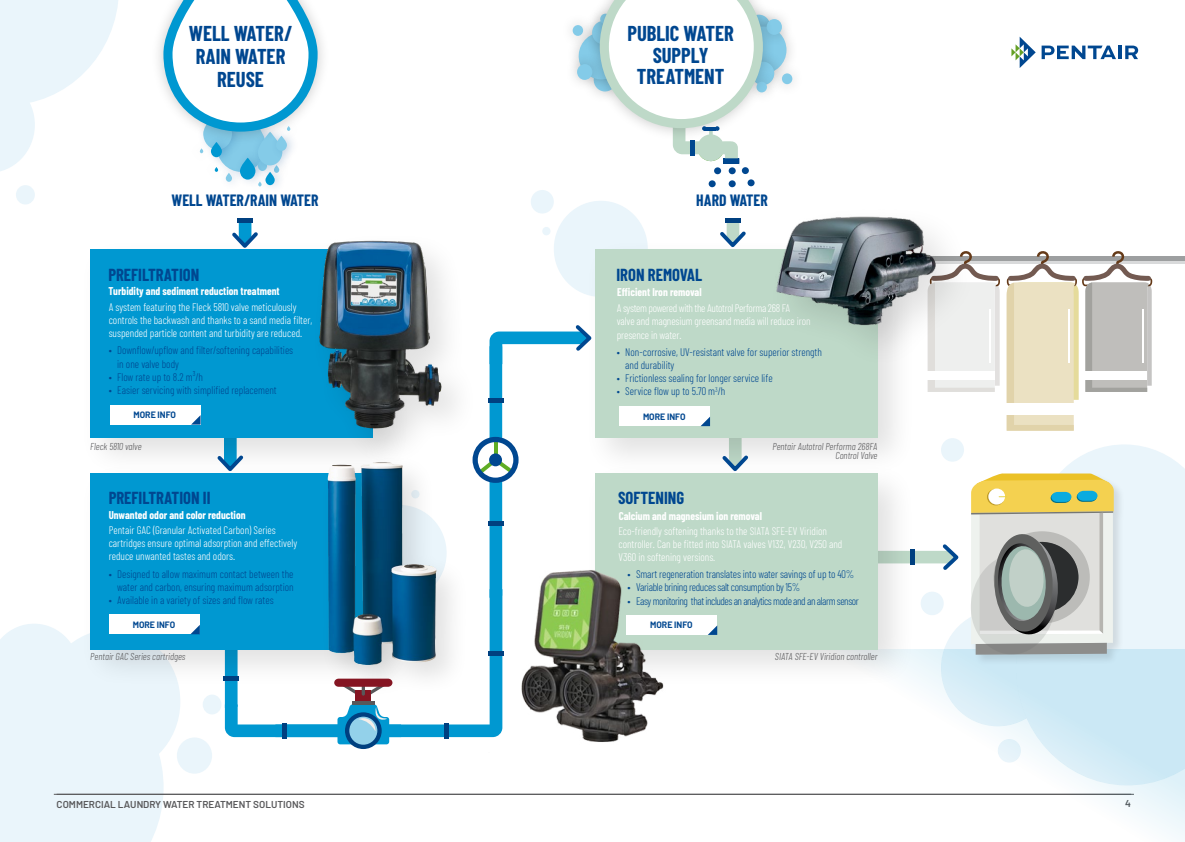
<style>
.page{position:relative;width:1185px;height:842px;background:#fff}
.page>*{position:absolute;margin:0;border:0;box-sizing:border-box;transform-origin:0 0}
.t1{font:700 21px/21.6px "Barlow Condensed";color:#004790;text-align:center}
.t2{font:700 17px "Barlow Condensed";color:#004790}
.t3{font:700 16px "Barlow Condensed";color:#004790}
.t4{font:300 11px/13.2px "Barlow Condensed";color:#fff}
.t5{font:300 11px/13.2px "Barlow Condensed";color:#004790}
.t6{font:700 11px "Barlow Condensed";color:#fff}
.t7{font:300 11px "Barlow Condensed";letter-spacing:-.04em;color:#004790}
.t8{font:300 11px "Barlow Condensed";letter-spacing:-.03em;color:#004790}
.t9{font:italic 300 10px/9px "Barlow Condensed";color:#58585a;text-align:right}
.t10{font:600 10px "Barlow";color:#58585a}
.t11{font:700 9px "Barlow";color:#004790}
</style>
<div class="page">
<div style="left:729px;top:180px;width:7px;height:7px;background:#004790;border-radius:50%"></div>
<div style="left:709px;top:180px;width:7px;height:7px;background:#004790;border-radius:50%"></div>
<div style="left:742px;top:167px;width:7px;height:7px;background:#004790;border-radius:50%"></div>
<div style="left:747px;top:179px;width:8px;height:7px;background:#004790;border-radius:50%"></div>
<div style="left:729px;top:167px;width:7px;height:7px;background:#004790;border-radius:50%"></div>
<div style="left:714px;top:167px;width:7px;height:7px;background:#004790;border-radius:50%"></div>
<div style="left:728px;top:14px;width:71px;height:72px;background:#000;opacity:.21"></div>
<svg style="left:1015px;top:727px;width:170px;height:59px"></svg>
<svg style="left:554px;top:201px;width:93px;height:93px"></svg>
<div style="left:531px;top:190px;width:23px;height:24px;background:#eaf5fb;border-radius:50%"></div>
<div style="left:16px;top:185px;width:19px;height:20px;background:#eaf5fb;border-radius:50%"></div>
<div style="left:941px;top:438px;width:23px;height:24px;background:#eaf5fb;border-radius:50%"></div>
<div style="left:998px;top:739px;width:23px;height:24px;background:#eaf5fb;border-radius:50%"></div>
<div style="left:542px;top:227px;width:9px;height:8px;background:#eaf5fb;border-radius:50%"></div>
<svg style="left:0;top:624px;width:181px;height:218px;background:#eaf4fa"></svg>
<svg style="left:0;top:0;width:118px;height:171px"></svg>
<div style="left:177px;top:737px;width:35px;height:37px;background:#eaf5fb;border-radius:50%"></div>
<div style="left:203px;top:694px;width:19px;height:20px;background:#eaf5fb;border-radius:50%"></div>
<div style="left:739px;top:49px;width:48px;height:49px;background:#000;opacity:.21"></div>
<div style="left:769px;top:61px;width:36px;height:36px;background:#000;opacity:.21"></div>
<div style="left:782px;top:73px;width:10px;height:11px;background:#84cbe8;border-radius:50%"></div>
<div style="left:572px;top:25px;width:11px;height:11px;background:#84cbe8;border-radius:50%"></div>
<div style="left:754px;top:6px;width:40px;height:41px;background:#000;opacity:.21"></div>
<div style="left:766px;top:19px;width:16px;height:16px;background:#84cbe8;border-radius:50%"></div>
<div style="left:564px;top:52px;width:41px;height:41px;background:#000;opacity:.21"></div>
<div style="left:744px;top:69px;width:35px;height:36px;background:#000;opacity:.21"></div>
<div style="left:639px;top:190px;width:186px;height:21px;background:#fff"></div>
<div style="left:587px;top:0;width:189px;height:141px;background:#000;opacity:.21"></div>
<svg style="left:159px;top:0;width:163px;height:186px"></svg>
<div style="left:79px;top:238px;width:333px;height:239px;background:#000;opacity:.12"></div>
<div style="left:90px;top:249px;width:282px;height:189px;background:#0098d1"></div>
<div style="left:584px;top:238px;width:333px;height:239px;background:#000;opacity:.12"></div>
<div style="left:595px;top:249px;width:282px;height:189px;background:#bed9c8"></div>
<div style="left:79px;top:462px;width:333px;height:227px;background:#000;opacity:.12"></div>
<div style="left:90px;top:473px;width:282px;height:176px;background:#0098d1"></div>
<div style="left:584px;top:462px;width:333px;height:227px;background:#000;opacity:.12"></div>
<div style="left:595px;top:473px;width:282px;height:176px;background:#bed9c8"></div>
<div style="left:110px;top:405px;width:91px;height:20px;background:#fff"></div>
<svg style="left:191px;top:415px;width:10px;height:10px"></svg>
<div style="left:109px;top:614px;width:91px;height:20px;background:#fff"></div>
<svg style="left:190px;top:625px;width:10px;height:9px"></svg>
<div style="left:309px;top:230px;width:170px;height:237px;background:#000;opacity:.12"></div>
<img style="left:319px;top:240px;width:123px;height:82px">
<svg style="left:1011px;top:37px;width:25px;height:31px"></svg>
<svg style="left:1042px;top:46px;width:96px;height:13px"></svg>
<div style="left:619px;top:406px;width:91px;height:20px;background:#fff"></div>
<svg style="left:701px;top:417px;width:9px;height:9px"></svg>
<div style="left:626px;top:615px;width:91px;height:20px;background:#fff"></div>
<svg style="left:708px;top:625px;width:9px;height:10px"></svg>
<svg style="left:719px;top:438px;width:33px;height:35px"></svg>
<svg style="left:229px;top:223px;width:32px;height:26px"></svg>
<svg style="left:716px;top:223px;width:33px;height:26px"></svg>
<div style="left:237px;top:218px;width:16px;height:5px;background:#004080"></div>
<div style="left:725px;top:218px;width:16px;height:5px;background:#004080"></div>
<svg style="left:345px;top:712px;width:37px;height:37px"></svg>
<img style="left:595px;top:570px;width:79px;height:172px">
<hr style="left:867px;top:257px;width:318px;height:4px;background:#9d9fa0">
<hr style="left:867px;top:261px;width:318px;height:3px;background:#d9dadb">
<svg style="left:928px;top:251px;width:225px;height:180px"></svg>
<div style="left:1085px;top:371px;width:62px;height:9px;background:#fff"></div>
<hr style="left:1142px;top:310px;width:2px;height:53px;background:#fff">
<hr style="left:1068px;top:310px;width:2px;height:53px;background:#fff">
<div style="left:765px;top:203px;width:214px;height:167px;background:#000;opacity:.12"></div>
<img style="left:764px;top:203px;width:183px;height:158px">
<svg style="left:577px;top:0;width:186px;height:164px"></svg>
<svg style="left:869px;top:444px;width:316px;height:283px"></svg>
<svg style="left:214px;top:322px;width:381px;height:422px"></svg>
<div style="left:489px;top:453px;width:13px;height:13px;background:#004790;border-radius:50%"></div>
<h1 class="t1" style="left:189px;top:21px;width:105px;line-height:23px">WELL WATER/<br>RAIN WATER<br>REUSE</h1>
<h1 class="t1" style="left:627px;top:22px;width:108px">PUBLIC WATER<br>SUPPLY<br>TREATMENT</h1>
<h3 class="t3" style="left:172px;top:191px;width:148px">WELL WATER/RAIN WATER</h3>
<h3 class="t3" style="left:696px;top:191px;width:73px">HARD WATER</h3>
<h2 class="t2" style="left:108px;top:264px;width:92px">PREFILTRATION</h2>
<p class="t6" style="left:108px;top:284px;width:173px">Turbidity and sediment reduction treatment</p>
<p class="t4" style="left:109px;top:300px;width:205px">A system featuring the Fleck 5810 valve meticulously controls the backwash and thanks to a sand media filter, suspended particle content and turbidity are reduced.</p>
<p class="t5" style="left:117px;top:343px;width:178px;text-indent:-9px">• Downflow/upflow and filter/softening capabilities in one valve body</p>
<p class="t5" style="left:109px;top:370px;width:96px">• Flow rate up to 8.2 m³/h</p>
<p class="t5" style="left:109px;top:383px;width:169px">• Easier servicing with simplified replacement</p>
<p class="t11" style="left:134px;top:409px;width:44px">MORE INFO</p>
<p class="t9" style="left:90px;top:441px;width:53px">Fleck 5810 valve</p>
<h2 class="t2" style="left:109px;top:488px;width:103px">PREFILTRATION II</h2>
<p class="t6" style="left:109px;top:508px;width:138px">Unwanted odor and color reduction</p>
<p class="t4" style="left:109px;top:523px;width:190px">Pentair GAC (Granular Activated Carbon) Series cartridges ensure optimal adsorption and effectively reduce unwanted tastes and odors.</p>
<p class="t5" style="left:109px;top:567px;width:187px;text-align:right">• Designed to allow maximum contact between the water and carbon, ensuring maximum adsorption</p>
<p class="t5" style="left:109px;top:593px;width:166px">• Available in a variety of sizes and flow rates</p>
<p class="t11" style="left:133px;top:619px;width:44px">MORE INFO</p>
<h2 class="t2" style="left:616px;top:264px;width:87px">IRON REMOVAL</h2>
<p class="t6" style="left:617px;top:285px;width:86px">Efficient Iron removal</p>
<p class="t4" style="left:617px;top:301px;width:195px">A system powered with the Autotrol Performa 268 FA valve and magnesium greensand media will reduce iron presence in water.</p>
<p class="t5" style="left:625px;top:345px;width:198px;text-indent:-9px">• Non-corrosive, UV-resistant valve for superior strength and durability</p>
<p class="t5" style="left:617px;top:371px;width:157px">• Frictionless sealing for longer service life</p>
<p class="t5" style="left:617px;top:385px;width:110px">• Service flow up to 5.70 m<sup>3</sup>/h</p>
<p class="t11" style="left:643px;top:411px;width:44px">MORE INFO</p>
<p class="t9" style="left:772px;top:441px;width:106px">Pentair Autotrol Performa 268FA<br>Control Valve</p>
<h2 class="t2" style="left:618px;top:488px;width:68px">SOFTENING</h2>
<p class="t6" style="left:619px;top:509px;width:145px">Calcium and magnesium ion removal</p>
<p class="t4" style="left:618px;top:524px;width:225px">Eco-friendly softening thanks to the SIATA SFE-EV Viridion controller. Can be fitted into SIATA valves V132, V230, V250 and<br>V360 in softening versions.</p>
<p class="t5" style="left:627px;top:567px;width:228px">• Smart regeneration translates into water savings of up to 40%</p>
<p class="t8" style="left:627px;top:581px;width:174px">• Variable brining reduces salt consumption by 15%</p>
<p class="t7" style="left:627px;top:594px;width:233px">• Easy monitoring that includes an analytics mode and an alarm sensor</p>
<p class="t11" style="left:650px;top:619px;width:44px">MORE INFO</p>
<p class="t9" style="left:90px;top:652px;width:97px">Pentair GAC Series cartridges</p>
<p class="t9" style="left:775px;top:652px;width:104px">SIATA SFE-EV Viridion controller</p>
<p class="t10" style="left:57px;top:798px;width:249px">COMMERCIAL LAUNDRY WATER TREATMENT SOLUTIONS</p>
<p class="t10" style="left:1125px;top:797px;width:7px">4</p>
</div>
